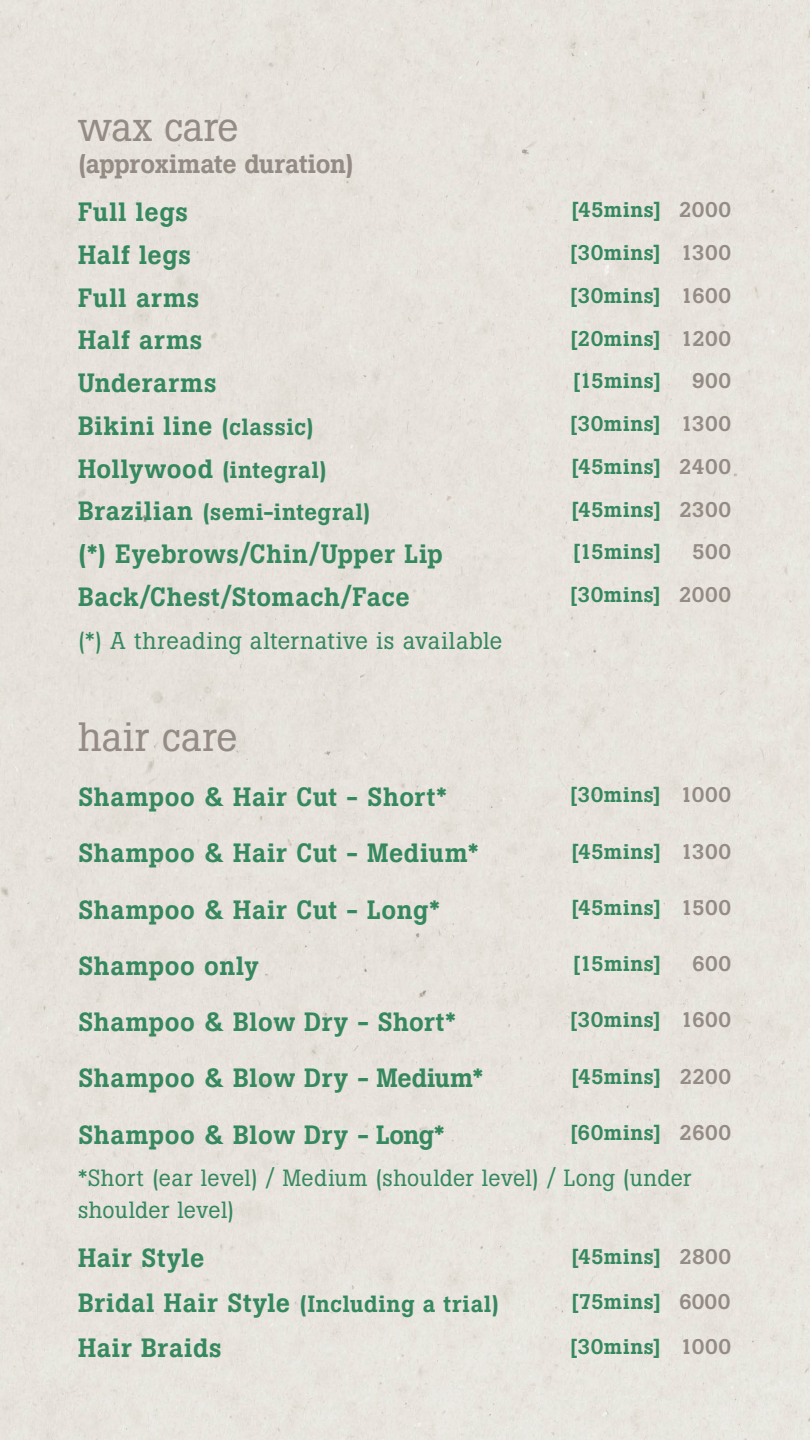
<style>
.page{position:relative;width:810px;height:1440px;background:#e7e3dc}
.page>*{position:absolute;margin:0;border:0;box-sizing:border-box;transform-origin:0 0}
.t1{font:40.5px "Boton";letter-spacing:.005em;color:#948b85}
.t2{font:500 26.25px "Boton";letter-spacing:.025em;color:#36885f}
.t3{font:500 26.25px "Boton";letter-spacing:-.01em;color:#948b85}
.t4{font:24px "Boton";letter-spacing:.025em;color:#36885f}
.t5{font:500 23.25px "Boton";letter-spacing:.03em;color:#36885f}
.t6{font:23.25px/31.5px "Boton";letter-spacing:.015em;color:#36885f}
.t7{font:500 21px "Boton";letter-spacing:.03em;color:#36885f}
.t8{font:500 21px "Boton";letter-spacing:.03em;color:#948b85}
.s1{color:#948b85}
.s2{font-size:23.25px}
.s3{font-size:26.25px}
</style>
<div class="page">
<h1 class="t1" style="left:78px;top:103px;width:162px">wax care</h1>
<p class="t3" style="left:78px;top:148px;width:277px">(approximate duration)</p>
<p class="t2" style="left:78px;top:196px;width:112px">Full legs</p>
<p class="t7" style="left:571px;top:198px;width:162px">[45mins] <span class="s1">2000</span></p>
<p class="t2" style="left:78px;top:239px;width:115px">Half legs</p>
<p class="t7" style="left:570px;top:240px;width:163px">[30mins] <span class="s1">1300</span></p>
<p class="t2" style="left:78px;top:282px;width:123px">Full arms</p>
<p class="t7" style="left:570px;top:283px;width:163px">[30mins] <span class="s1">1600</span></p>
<p class="t2" style="left:78px;top:325px;width:126px">Half arms</p>
<p class="t7" style="left:570px;top:326px;width:163px">[20mins] <span class="s1">1200</span></p>
<p class="t2" style="left:78px;top:367px;width:140px">Underarms</p>
<p class="t7" style="left:573px;top:369px;width:90px">[15mins]</p>
<p class="t8" style="left:692px;top:369px;width:41px">900</p>
<p class="t2" style="left:78px;top:410px;width:237px">Bikini line <span class="s2">(classic)</span></p>
<p class="t7" style="left:570px;top:411px;width:163px">[30mins] <span class="s1">1300</span></p>
<p class="t5" style="left:78px;top:456px;width:250px"><span class="s3">Hollywood</span> (integral)</p>
<p class="t7" style="left:571px;top:454px;width:162px">[45mins] <span class="s1">2400</span></p>
<p class="t5" style="left:78px;top:498px;width:294px"><span class="s3">Brazilian</span> (semi-integral)</p>
<p class="t7" style="left:571px;top:497px;width:162px">[45mins] <span class="s1">2300</span></p>
<p class="t2" style="left:78px;top:538px;width:366px">(*) Eyebrows/Chin/Upper Lip</p>
<p class="t7" style="left:573px;top:540px;width:90px">[15mins]</p>
<p class="t8" style="left:692px;top:540px;width:40px">500</p>
<p class="t2" style="left:78px;top:581px;width:333px">Back/Chest/Stomach/Face</p>
<p class="t7" style="left:570px;top:582px;width:163px">[30mins] <span class="s1">2000</span></p>
<p class="t4" style="left:78px;top:626px;width:426px">(*) A threading alternative is available</p>
<h1 class="t1" style="left:78px;top:712px;width:161px">hair care</h1>
<p class="t2" style="left:78px;top:781px;width:371px">Shampoo &amp; Hair Cut - Short*</p>
<p class="t7" style="left:570px;top:783px;width:163px">[30mins] <span class="s1">1000</span></p>
<p class="t2" style="left:78px;top:838px;width:402px">Shampoo &amp; Hair Cut - Medium*</p>
<p class="t7" style="left:571px;top:839px;width:162px">[45mins] <span class="s1">1300</span></p>
<p class="t2" style="left:78px;top:894px;width:364px">Shampoo &amp; Hair Cut - Long*</p>
<p class="t7" style="left:571px;top:895px;width:162px">[45mins] <span class="s1">1500</span></p>
<p class="t2" style="left:78px;top:950px;width:182px">Shampoo only</p>
<p class="t7" style="left:573px;top:951px;width:90px">[15mins]</p>
<p class="t8" style="left:692px;top:951px;width:41px">600</p>
<p class="t2" style="left:78px;top:1006px;width:380px">Shampoo &amp; Blow Dry - Short*</p>
<p class="t7" style="left:570px;top:1008px;width:163px">[30mins] <span class="s1">1600</span></p>
<p class="t2" style="left:78px;top:1063px;width:407px">Shampoo &amp; Blow Dry - Medium*</p>
<p class="t7" style="left:571px;top:1064px;width:162px">[45mins] <span class="s1">2200</span></p>
<p class="t2" style="left:78px;top:1119px;width:368px">Shampoo &amp; Blow Dry - Long*</p>
<p class="t7" style="left:570px;top:1120px;width:163px">[60mins] <span class="s1">2600</span></p>
<p class="t6" style="left:78px;top:1163px;width:615px">*Short (ear level) / Medium (shoulder level) / Long (under shoulder level)</p>
<p class="t2" style="left:78px;top:1243px;width:128px">Hair Style</p>
<p class="t7" style="left:571px;top:1244px;width:162px">[45mins] <span class="s1">2800</span></p>
<p class="t5" style="left:78px;top:1290px;width:423px"><span class="s3">Bridal Hair Style</span> (Including a trial)</p>
<p class="t7" style="left:571px;top:1289px;width:161px">[75mins] <span class="s1">6000</span></p>
<p class="t2" style="left:78px;top:1333px;width:145px">Hair Braids</p>
<p class="t7" style="left:570px;top:1334px;width:163px">[30mins] <span class="s1">1000</span></p>
</div>
